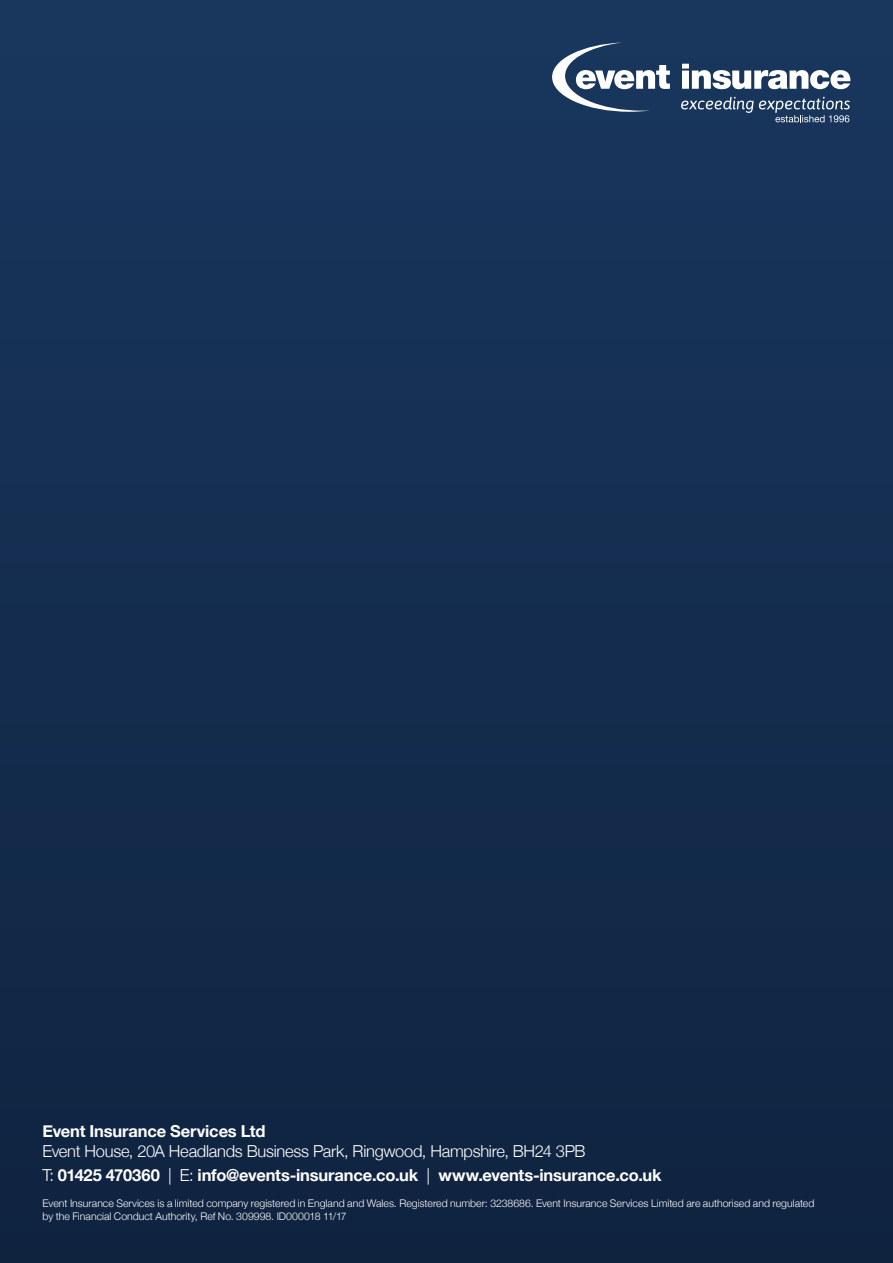
<style>
.page{position:relative;width:893px;height:1263px;background:#fff}
.page>*{position:absolute;margin:0;border:0;box-sizing:border-box;transform-origin:0 0}
.t1{font:300 16.5px/23.7px "Helvetica Neue";letter-spacing:-.02em;color:#fff}
.t2{font:700 16.5px "Helvetica Neue";letter-spacing:-.01em;color:#fff}
.t3{font:300 10.5px/13.5px "Helvetica Neue";color:#fff}
.s1{font-weight:700}
</style>
<div class="page">
<div style="left:0;top:0;width:893px;height:1263px;background:linear-gradient(to bottom,#19375e,#0f233f)"></div>
<svg style="left:682px;top:64px;width:168px;height:25px"></svg>
<svg style="left:552px;top:43px;width:118px;height:69px"></svg>
<svg style="left:681px;top:97px;width:169px;height:25px;background:#405877"></svg>
<h1 class="t2" style="left:43px;top:1118px;width:225px">Event Insurance Services Ltd</h1>
<h1 class="t1" style="left:43px;top:1138px;width:621px">Event House, 20A Headlands Business Park, Ringwood, Hampshire, BH24 3PB<br>T: <span class="s1">01425 470360</span> | E: <span class="s1">info@events-insurance.co.uk</span> | <span class="s1">www.events-insurance.co.uk</span></h1>
<p class="t3" style="left:43px;top:1196px;width:773px">Event Insurance Services is a limited company registered in England and Wales. Registered number: 3238686. Event Insurance Services Limited are authorised and regulated by the Financial Conduct Authority, Ref No. 309998. ID000018 11/17</p>
</div>
